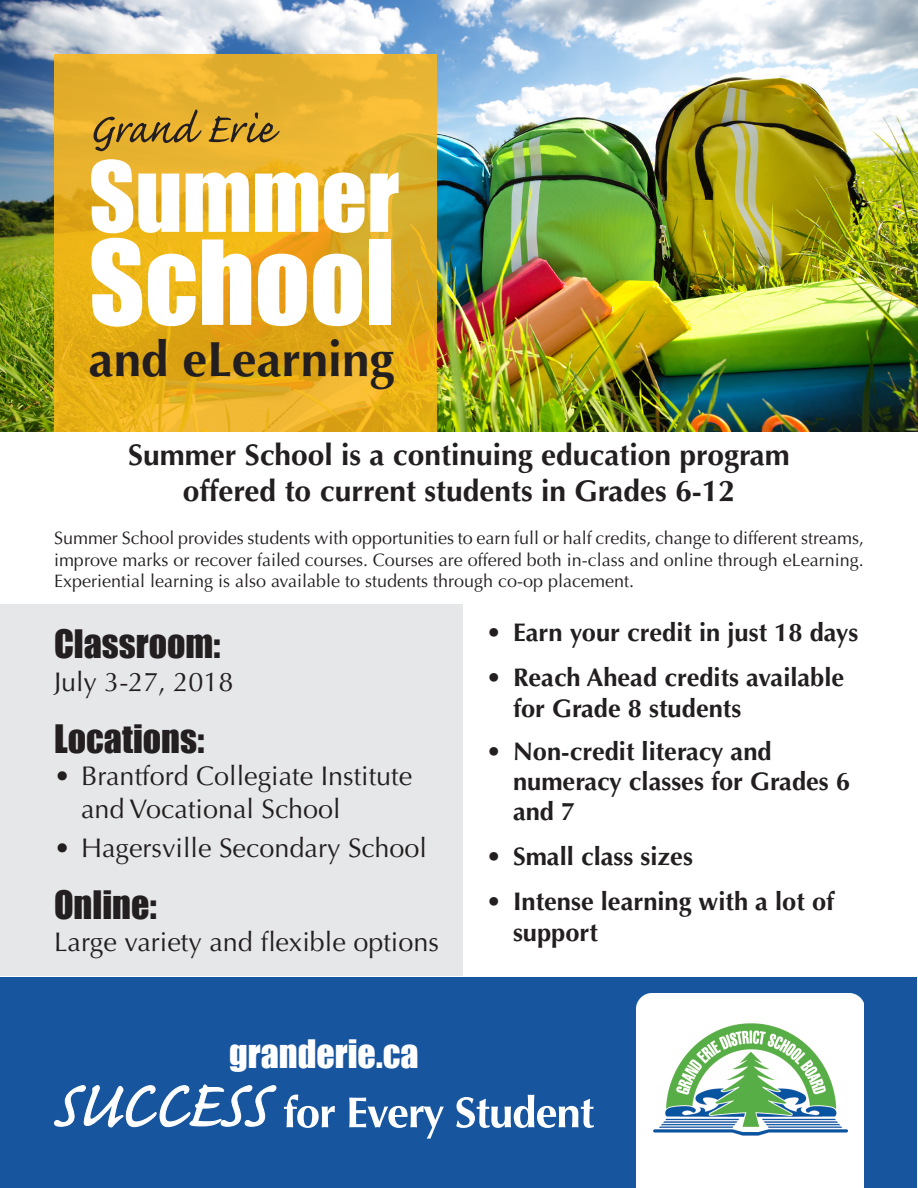
<style>
.page{position:relative;width:918px;height:1188px;background:#fff}
.page>*{position:absolute;margin:0;border:0;box-sizing:border-box;transform-origin:0 0}
.t1{font:108px "Impact";color:#fff}
.t2{font:90px "Impact";color:#fff}
.t3{font:54px "Caflisch Script Web";color:#231f20}
.t4{font:700 49.5px "Optima LT Std";color:#231f20}
.t5{font:36px "Impact";color:#231f20}
.t6{font:36px "Impact";color:#fff}
.t7{font:700 30px/36px "Optima LT Std";color:#231f20;text-align:center}
.t8{font:27px/32.4px "Optima LT Std";color:#231f20}
.t9{font:700 25.5px/30.6px "Optima LT Std";color:#231f20}
.t10{font:18px/21.6px "Optima LT Std";color:#231f20;text-align:justify}
</style>
<div class="page">
<div style="left:0;top:604px;width:463px;height:372px;background:#e6e7e9"></div>
<div style="left:1px;top:977px;width:916px;height:210px;background:#18559f"></div>
<img style="left:636px;top:993px;width:228px;height:167px">
<svg style="left:54px;top:1084px;width:222px;height:43px"></svg>
<svg style="left:284px;top:1095px;width:51px;height:33px"></svg>
<svg style="left:349px;top:1098px;width:95px;height:41px"></svg>
<svg style="left:456px;top:1095px;width:138px;height:33px"></svg>
<div style="left:636px;top:1160px;width:228px;height:28px;background:#fff"></div>
<img style="left:0;top:0;width:918px;height:432px">
<svg style="left:54px;top:54px;width:383px;height:378px;background:#e6af22"></svg>
<p class="t3" style="left:89px;top:101px;width:186px">Grand Erie</p>
<p class="t2" style="left:89px;top:127px;width:312px">Summer</p>
<p class="t1" style="left:89px;top:199px;width:307px">School</p>
<p class="t4" style="left:89px;top:330px;width:307px">and eLearning</p>
<p class="t7" style="left:128px;top:437px;width:663px">Summer School is a continuing education program offered to current students in Grades 6-12</p>
<p class="t10" style="left:54px;top:528px;width:812px">Summer School provides students with opportunities to earn full or half credits, change to different streams, improve marks or recover failed courses. Courses are offered both in-class and online through eLearning.<br>Experiential learning is also available to students through co-op placement.</p>
<p class="t5" style="left:54px;top:616px;width:168px">Classroom:</p>
<p class="t8" style="left:54px;top:666px;width:181px">July 3-27, 2018</p>
<p class="t5" style="left:54px;top:711px;width:152px">Locations:</p>
<p class="t8" style="left:81px;top:760px;width:333px;text-indent:-27px">• Brantford Collegiate Institute and Vocational School</p>
<p class="t8" style="left:54px;top:832px;width:375px">• Hagersville Secondary School</p>
<p class="t5" style="left:54px;top:877px;width:104px">Online:</p>
<p class="t8" style="left:54px;top:926px;width:386px">Large variety and flexible options</p>
<p class="t9" style="left:486px;top:617px;width:374px">• Earn your credit in just 18 days</p>
<p class="t9" style="left:513px;top:662px;width:333px;text-indent:-27px">• Reach Ahead credits available for Grade 8 students</p>
<p class="t9" style="left:513px;top:737px;width:339px;line-height:30px;text-indent:-27px">• Non-credit literacy and numeracy classes for Grades 6 and 7</p>
<p class="t9" style="left:486px;top:841px;width:208px">• Small class sizes</p>
<p class="t9" style="left:513px;top:886px;width:323px;text-indent:-27px">• Intense learning with a lot of support</p>
<p class="t6" style="left:229px;top:1026px;width:191px">granderie.ca</p>
</div>
